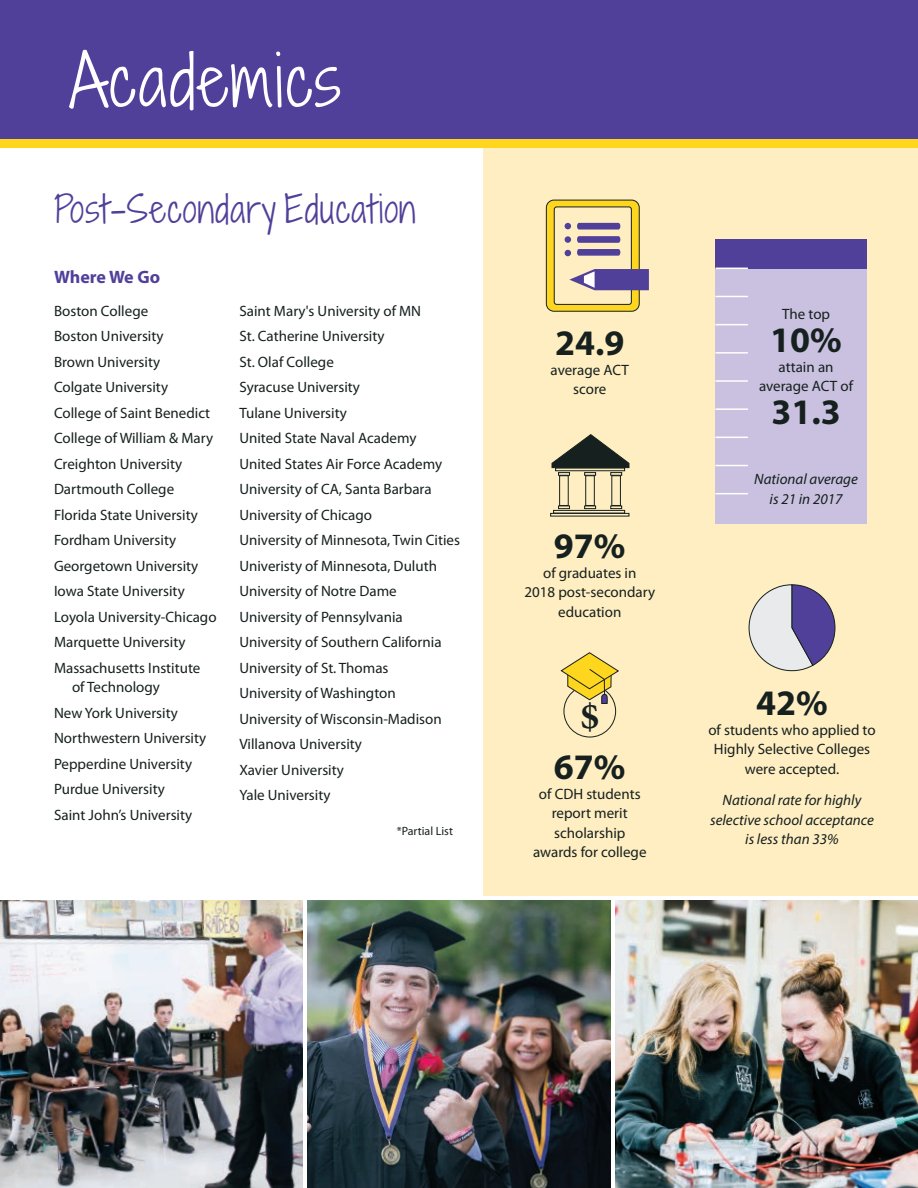
<style>
.page{position:relative;width:918px;height:1188px;background:#fff}
.page>*{position:absolute;margin:0;border:0;box-sizing:border-box;transform-origin:0 0}
.t1{font:67.5px "Shadows Into Light Two";letter-spacing:.03em;color:#fff}
.t2{font:700 39px "Minion Pro";color:#16201f}
.t3{font:36px "Shadows Into Light Two";letter-spacing:.03em;color:#51409a}
.t4{font:700 36px "Myriad Pro";color:#16201f}
.t5{font:700 18px "Myriad Pro";letter-spacing:-.005em;color:#51409a}
.t6{font:15px/25.5px "Myriad Pro";color:#16201f;text-align:center}
.t7{font:italic 15px/19.5px "Myriad Pro";color:#16201f;text-align:center}
.t8{font:12px "Myriad Pro";color:#16201f}
</style>
<div class="page">
<div style="left:484px;top:131px;width:434px;height:765px;background:#feeec1"></div>
<div style="left:0;top:0;width:918px;height:144px;background:#51409a"></div>
<div style="left:0;top:140px;width:918px;height:8px;background:#ffd61e"></div>
<img style="left:0;top:900px;width:303px;height:288px">
<img style="left:308px;top:900px;width:302px;height:288px">
<img style="left:615px;top:900px;width:303px;height:288px">
<svg style="left:551px;top:434px;width:79px;height:35px"></svg>
<div style="left:555px;top:468px;width:70px;height:3px;border:1px solid #16201f"></div>
<div style="left:558px;top:472px;width:12px;height:4px;border:1px solid #16201f"></div>
<div style="left:558px;top:505px;width:12px;height:4px;border:1px solid #16201f"></div>
<div style="left:559px;top:475px;width:10px;height:31px;border:1px solid #16201f"></div>
<div style="left:584px;top:472px;width:12px;height:4px;border:1px solid #16201f"></div>
<div style="left:584px;top:505px;width:12px;height:4px;border:1px solid #16201f"></div>
<div style="left:585px;top:475px;width:10px;height:31px;border:1px solid #16201f"></div>
<div style="left:610px;top:472px;width:12px;height:4px;border:1px solid #16201f"></div>
<div style="left:610px;top:505px;width:12px;height:4px;border:1px solid #16201f"></div>
<div style="left:611px;top:475px;width:10px;height:31px;border:1px solid #16201f"></div>
<div style="left:553px;top:510px;width:72px;height:4px;border:1px solid #16201f"></div>
<div style="left:550px;top:513px;width:79px;height:4px;border:1px solid #16201f"></div>
<div style="left:564px;top:685px;width:52px;height:52px;border:1px solid #16201f;border-radius:50%"></div>
<svg style="left:560px;top:652px;width:59px;height:52px"></svg>
<svg style="left:546px;top:200px;width:103px;height:112px"></svg>
<div style="left:716px;top:239px;width:151px;height:284px;background:#c9c1df"></div>
<div style="left:716px;top:239px;width:151px;height:29px;background:#51409a"></div>
<hr style="left:716px;top:268px;width:32px;height:1px;background:#fff">
<hr style="left:716px;top:296px;width:32px;height:1px;background:#fff">
<hr style="left:716px;top:324px;width:32px;height:1px;background:#fff">
<hr style="left:716px;top:352px;width:32px;height:2px;background:#fff">
<hr style="left:716px;top:380px;width:32px;height:2px;background:#fff">
<hr style="left:716px;top:408px;width:32px;height:2px;background:#fff">
<hr style="left:716px;top:437px;width:32px;height:1px;background:#fff">
<hr style="left:716px;top:465px;width:32px;height:1px;background:#fff">
<hr style="left:716px;top:493px;width:32px;height:1px;background:#fff">
<svg style="left:748px;top:584px;width:87px;height:88px"></svg>
<h1 class="t1" style="left:69px;top:32px;width:274px">Academics</h1>
<h3 class="t3" style="left:54px;top:183px;width:363px">Post-Secondary Education</h3>
<p class="t5" style="left:54px;top:265px;width:108px">Where We Go</p>
<p class="t6" style="left:54px;top:298px;width:164px;text-align:left">Boston College<br>Boston University<br>Brown University<br>Colgate University<br>College of Saint Benedict<br>College of William &amp; Mary<br>Creighton University<br>Dartmouth College<br>Florida State University<br>Fordham University<br>Georgetown University<br>Iowa State University<br>Loyola University-Chicago<br>Marquette University<br>Massachusetts Institute</p>
<p class="t6" style="left:54px;top:674px;width:154px;text-align:left;text-indent:18px">of Technology<br>New York University<br>Northwestern University<br>Pepperdine University<br>Purdue University<br>Saint John’s University</p>
<p class="t6" style="left:239px;top:298px;width:222px;text-align:left">Saint Mary's University of MN<br>St. Catherine University<br>St. Olaf College<br>Syracuse University<br>Tulane University<br>United State Naval Academy<br>United States Air Force Academy<br>University of CA, Santa Barbara<br>University of Chicago<br>University of Minnesota, Twin Cities<br>Univeristy of Minnesota, Duluth<br>University of Notre Dame<br>University of Pennsylvania<br>University of Southern California<br>University of St. Thomas<br>University of Washington<br>University of Wisconsin-Madison<br>Villanova University<br>Xavier University<br>Yale University</p>
<p class="t8" style="left:397px;top:824px;width:58px">*Partial List</p>
<h3 class="t4" style="left:555px;top:320px;width:71px">24.9</h3>
<p class="t6" style="left:551px;top:360px;width:80px;line-height:19.5px">average ACT score</p>
<h3 class="t4" style="left:554px;top:523px;width:73px">97%</h3>
<p class="t6" style="left:524px;top:563px;width:132px;line-height:19.5px">of graduates in<br>2018 post-secondary education</p>
<h2 class="t2" style="left:580px;top:693px;width:21px">$</h2>
<h3 class="t4" style="left:554px;top:744px;width:73px">67%</h3>
<p class="t6" style="left:533px;top:784px;width:115px;line-height:19.5px">of CDH students report merit scholarship awards for college</p>
<p class="t6" style="left:782px;top:301px;width:50px">The top</p>
<h3 class="t4" style="left:770px;top:317px;width:73px">10%</h3>
<p class="t6" style="left:759px;top:357px;width:96px;line-height:19.5px">attain an average ACT of</p>
<h3 class="t4" style="left:771px;top:389px;width:71px">31.3</h3>
<p class="t7" style="left:754px;top:469px;width:105px">National average is 21 in 2017</p>
<h3 class="t4" style="left:756px;top:679px;width:73px">42%</h3>
<p class="t6" style="left:708px;top:720px;width:169px;line-height:19.5px">of students who applied to<br>Highly Selective Colleges were accepted.</p>
<p class="t7" style="left:710px;top:790px;width:165px">National rate for highly selective school acceptance is less than 33%</p>
</div>
